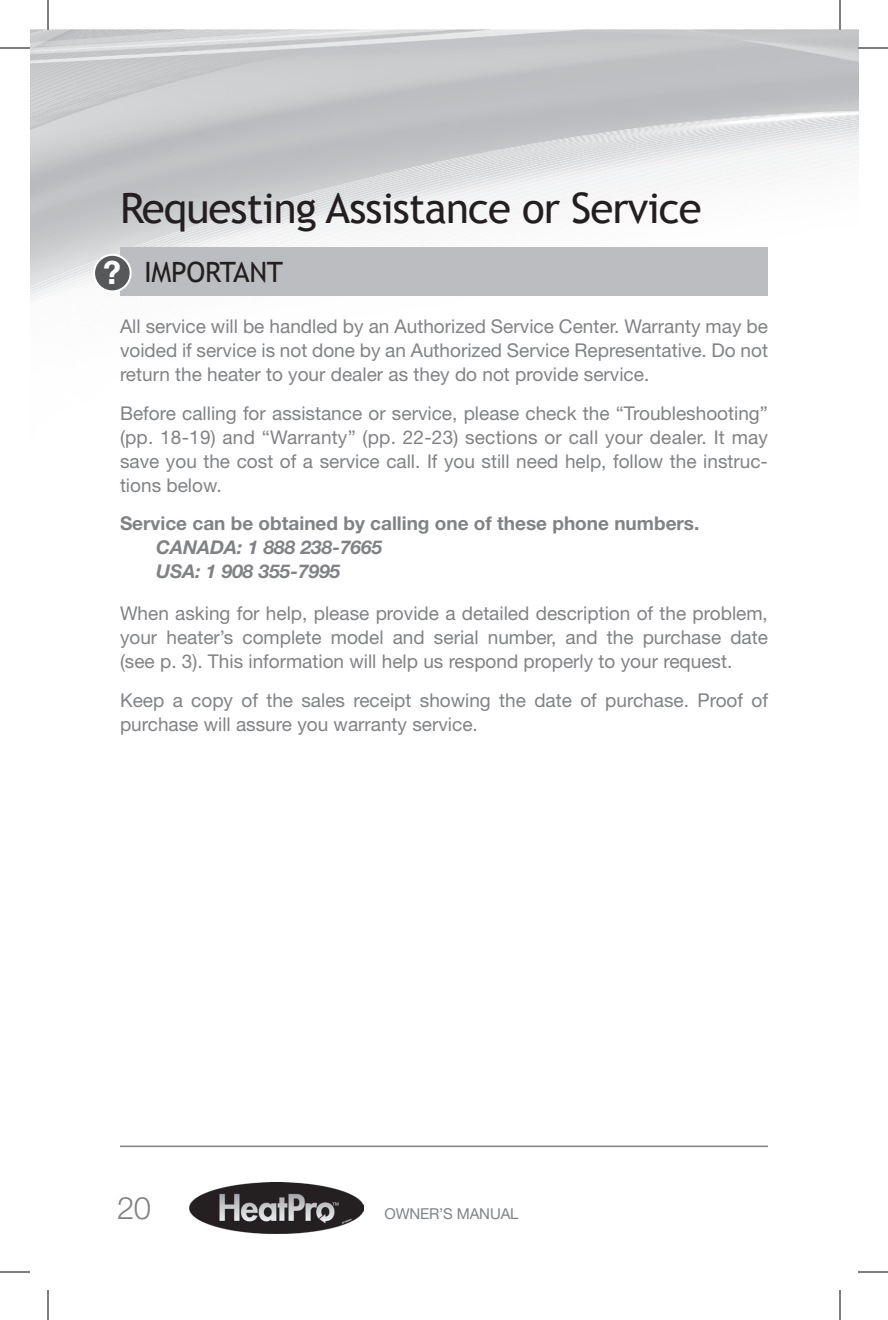
<style>
.page{position:relative;width:888px;height:1320px;background:#fff}
.page>*{position:absolute;margin:0;border:0;box-sizing:border-box;transform-origin:0 0}
.t1{font:42px "Trebuchet MS";letter-spacing:-.02em;color:#231f20}
.t2{font:300 31px "Helvetica Neue";color:#808285}
.t3{font:28px "Trebuchet MS";letter-spacing:-.01em;color:#231f20}
.t4{font:19px/24px "Helvetica Neue";color:#808285;text-align:justify}
.t5{font:700 19px "Helvetica Neue";color:#808285}
.t6{font:italic 700 19px/24px "Helvetica Neue";color:#808285}
.t7{font:15px "Helvetica Neue";letter-spacing:-.01em;color:#808285}
.s1{font-family:"Helvetica Neue";font-weight:700;font-size:32px;color:#fff}
</style>
<div class="page">
<hr style="left:120px;top:1146px;width:648px;height:1px;background:#808285">
<img style="left:30px;top:30px;width:828px;height:271px">
<div style="left:120px;top:247px;width:648px;height:49px;background:#bcbdc0"></div>
<div style="left:94px;top:255px;width:37px;height:36px;background:#57585a;border-radius:50%"></div>
<div style="left:93px;top:254px;width:39px;height:38px;border:2px solid #fff;border-radius:50%"></div>
<img style="left:189px;top:1182px;width:175px;height:52px">
<hr style="left:0;top:48px;width:30px;height:1px;background:#000">
<hr style="left:858px;top:48px;width:30px;height:1px;background:#000">
<hr style="left:0;top:1272px;width:30px;height:1px;background:#000">
<hr style="left:858px;top:1272px;width:30px;height:1px;background:#000">
<hr style="left:48px;top:0;width:1px;height:30px;background:#000">
<hr style="left:48px;top:1290px;width:1px;height:30px;background:#000">
<hr style="left:840px;top:0;width:1px;height:30px;background:#000">
<hr style="left:840px;top:1290px;width:1px;height:30px;background:#000">
<h1 class="t1" style="left:120px;top:184px;width:583px">Requesting Assistance or Service</h1>
<h3 class="t3" style="left:103px;top:256px;width:182px"><span class="s1">?</span> IMPORTANT</h3>
<p class="t4" style="left:120px;top:314px;width:650px">All service will be handled by an Authorized Service Center. Warranty may be voided if service is not done by an Authorized Service Representative. Do not return the heater to your dealer as they do not provide service.</p>
<p class="t4" style="left:120px;top:401px;width:650px">Before calling for assistance or service, please check the “Troubleshooting” (pp. 18-19) and “Warranty” (pp. 22-23) sections or call your dealer. It may save you the cost of a service call. If you still need help, follow the instruc&shy;tions below.</p>
<p class="t5" style="left:120px;top:512px;width:581px">Service can be obtained by calling one of these phone numbers.</p>
<p class="t6" style="left:156px;top:535px;width:228px">CANADA: 1 888 238-7665<br>USA: 1 908 355-7995</p>
<p class="t4" style="left:120px;top:601px;width:650px">When asking for help, please provide a detailed description of the problem, your heater’s complete model and serial number, and the purchase date (see p. 3). This information will help us respond properly to your request.</p>
<p class="t4" style="left:120px;top:687px;width:649px">Keep a copy of the sales receipt showing the date of purchase. Proof of purchase will assure you warranty service.</p>
<h2 class="t2" style="left:117px;top:1189px;width:36px">20</h2>
<p class="t7" style="left:384px;top:1204px;width:136px">OWNER’S MANUAL</p>
</div>
